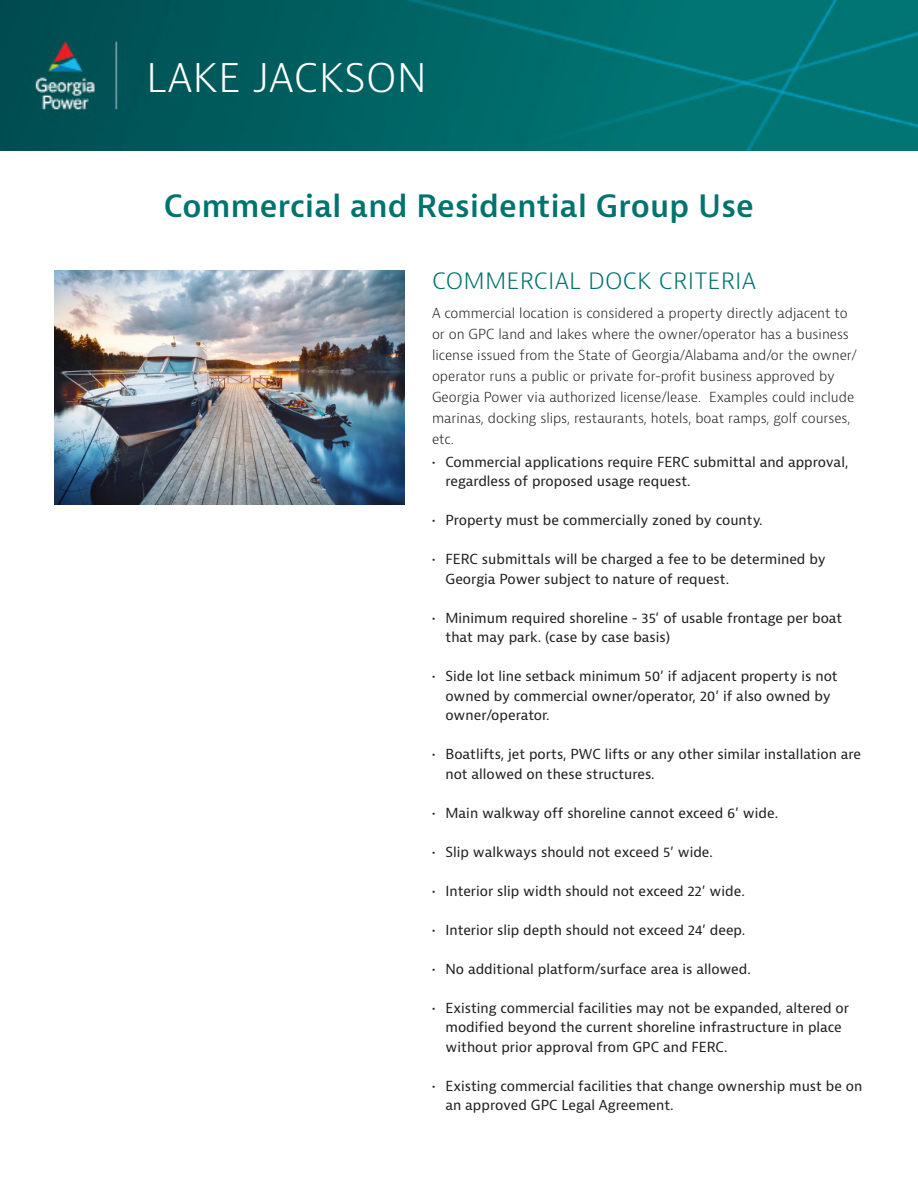
<style>
.page{position:relative;width:918px;height:1188px;background:#fff}
.page>*{position:absolute;margin:0;border:0;box-sizing:border-box;transform-origin:0 0}
.t1{font:300 42px "Bernina Sans";color:#fff}
.t2{font:600 30px "Bernina Sans";letter-spacing:.01em;color:#00736e}
.t3{font:300 24px "Bernina Sans";letter-spacing:.005em;color:#00736e}
.t4{font:13.5px/19.5px "Bernina Sans";color:#231f20}
.t5{font:300 13.5px/21px "Bernina Sans";color:#231f20}
</style>
<div class="page">
<img style="left:54px;top:270px;width:351px;height:234px">
<img style="left:0;top:0;width:918px;height:150px">
<p class="t1" style="left:146px;top:49px;width:282px">LAKE JACKSON</p>
<p class="t2" style="left:164px;top:187px;width:592px">Commercial and Residential Group Use</p>
<p class="t3" style="left:432px;top:265px;width:326px">COMMERCIAL DOCK CRITERIA</p>
<p class="t5" style="left:432px;top:303px;width:427px">A commercial location is considered a property directly adjacent to or on GPC land and lakes where the owner/operator has a business license issued from the State of Georgia/Alabama and/or the owner/ operator runs a public or private for-profit business approved by Georgia Power via authorized license/lease. Examples could include marinas, docking slips, restaurants, hotels, boat ramps, golf courses, etc.</p>
<p class="t4" style="left:446px;top:452px;width:404px;text-indent:-14px">• Commercial applications require FERC submittal and approval, regardless of proposed usage request.</p>
<p class="t4" style="left:432px;top:511px;width:332px">• Property must be commercially zoned by county.</p>
<p class="t4" style="left:446px;top:550px;width:382px;text-indent:-14px">• FERC submittals will be charged a fee to be determined by<br>Georgia Power subject to nature of request.</p>
<p class="t4" style="left:446px;top:608px;width:398px;text-indent:-14px">• Minimum required shoreline - 35’ of usable frontage per boat that may park. (case by case basis)</p>
<p class="t4" style="left:446px;top:667px;width:394px;text-indent:-14px">• Side lot line setback minimum 50’ if adjacent property is not owned by commercial owner/operator, 20’ if also owned by owner/operator.</p>
<p class="t4" style="left:446px;top:745px;width:417px;text-indent:-14px">• Boatlifts, jet ports, PWC lifts or any other similar installation are not allowed on these structures.</p>
<p class="t4" style="left:432px;top:803px;width:348px">• Main walkway off shoreline cannot exceed 6’ wide.</p>
<p class="t4" style="left:432px;top:842px;width:282px">• Slip walkways should not exceed 5’ wide.</p>
<p class="t4" style="left:432px;top:881px;width:314px">• Interior slip width should not exceed 22’ wide.</p>
<p class="t4" style="left:432px;top:920px;width:315px">• Interior slip depth should not exceed 24’ deep.</p>
<p class="t4" style="left:432px;top:959px;width:320px">• No additional platform/surface area is allowed.</p>
<p class="t4" style="left:446px;top:998px;width:405px;text-indent:-14px">• Existing commercial facilities may not be expanded, altered or modified beyond the current shoreline infrastructure in place without prior approval from GPC and FERC.</p>
<p class="t4" style="left:446px;top:1076px;width:418px;text-indent:-14px">• Existing commercial facilities that change ownership must be on an approved GPC Legal Agreement.</p>
</div>
